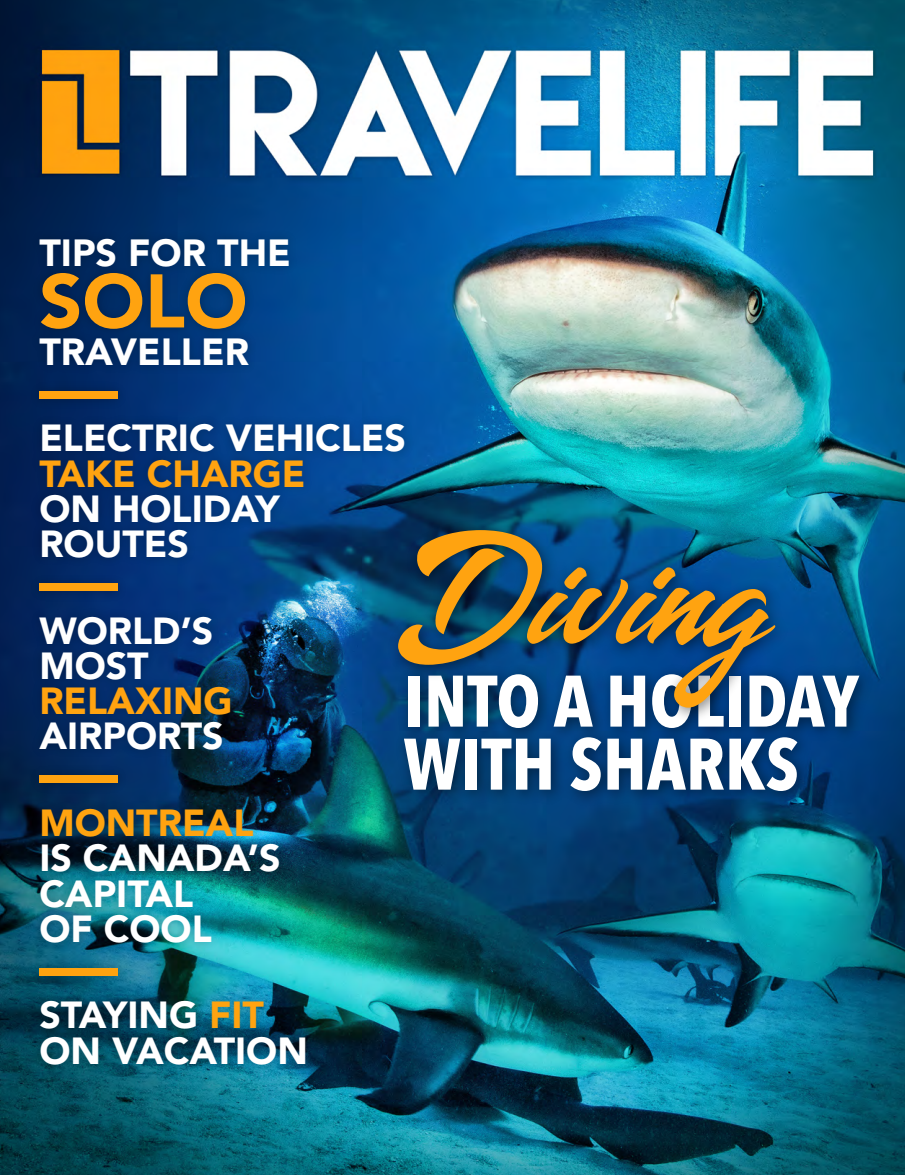
<style>
.page{position:relative;width:905px;height:1175px;background:#fff}
.page>*{position:absolute;margin:0;border:0;box-sizing:border-box;transform-origin:0 0}
.t1{font:153px "Batoshi";color:#ffa310}
.t2{font:900 75px "Avenir LT Std";color:#ffa310}
.t3{font:700 condensed 72px/63px "Avenir Next LT Pro";color:#fff}
.t4{font:900 37.5px "Avenir LT Std";color:#fff}
.t5{font:900 37.35px/35px "Avenir LT Std";color:#fff}
.s1{color:#ffa310}
</style>
<div class="page">
<img style="left:0;top:0;width:904px;height:1174px">
<img style="left:436px;top:806px;width:468px;height:156px">
<img style="left:383px;top:498px;width:521px;height:308px">
<img style="left:26px;top:646px;width:301px;height:146px">
<img style="left:26px;top:407px;width:410px;height:239px">
<img style="left:26px;top:792px;width:410px;height:239px">
<img style="left:26px;top:221px;width:396px;height:225px">
<img style="left:26px;top:378px;width:106px;height:35px">
<div style="left:39px;top:391px;width:79px;height:8px;background:#ffa310"></div>
<img style="left:26px;top:570px;width:106px;height:35px">
<div style="left:39px;top:583px;width:79px;height:8px;background:#ffa310"></div>
<img style="left:26px;top:762px;width:106px;height:35px">
<div style="left:39px;top:775px;width:79px;height:8px;background:#ffa310"></div>
<img style="left:26px;top:984px;width:359px;height:159px">
<img style="left:26px;top:954px;width:106px;height:36px">
<div style="left:39px;top:967px;width:79px;height:8px;background:#ffa310"></div>
<p class="t4" style="left:39px;top:230px;width:253px">TIPS FOR THE</p>
<p class="t2" style="left:39px;top:256px;width:210px">SOLO</p>
<p class="t4" style="left:39px;top:329px;width:211px">TRAVELLER</p>
<p class="t5" style="left:39px;top:421px;width:368px">ELECTRIC VEHICLES<br><span class="s1">TAKE CHARGE<br></span>ON HOLIDAY<br>ROUTES</p>
<p class="t1" style="left:398px;top:513px;width:382px">Diving</p>
<p class="t5" style="left:39px;top:613px;width:175px">WORLD’S</p>
<p class="t5" style="left:39px;top:648px;width:195px">MOST<br><span class="s1">RELAXING<br></span>AIRPORTS</p>
<p class="t3" style="left:403px;top:669px;width:457px">INTO A HOLIDAY<br>WITH SHARKS</p>
<p class="t5" style="left:39px;top:805px;width:243px"><span class="s1">MONTREAL<br></span>IS CANADA’S<br>CAPITAL<br>OF COOL</p>
<p class="t5" style="left:39px;top:997px;width:270px">STAYING <span class="s1">FIT<br></span>ON VACATION</p>
</div>
